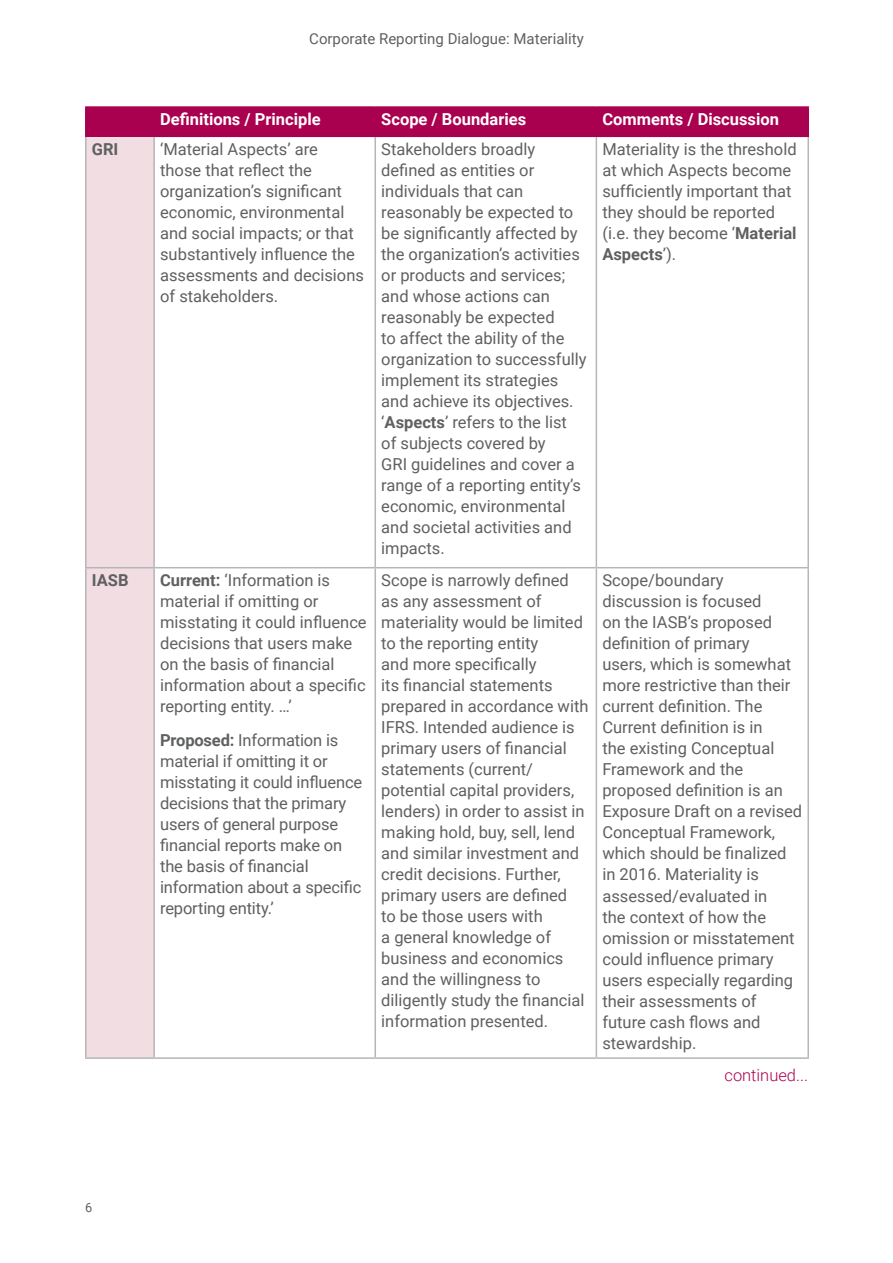
<style>
.page{position:relative;width:893px;height:1263px;background:#fff}
.page>*{position:absolute;margin:0;border:0;box-sizing:border-box;transform-origin:0 0}
.t1{font:16.5px/21px "Roboto";color:#5f6062}
.t2{font:700 16.5px "Roboto";color:#fff}
.t3{font:300 16.5px "Roboto";color:#aa0050}
.t4{font:700 16.5px "Roboto";color:#5f6062}
.t5{font:15px "Roboto";color:#5f6062}
.t6{font:12.75px "Roboto";color:#5f6062}
.s1{font-weight:700}
</style>
<div class="page">
<div style="left:87px;top:137px;width:66px;height:920px;background:#f2dde2"></div>
<hr style="left:85px;top:137px;width:2px;height:430px;background:#b4b6b7">
<hr style="left:153px;top:137px;width:2px;height:430px;background:#b4b6b7">
<hr style="left:374px;top:137px;width:2px;height:430px;background:#b4b6b7">
<hr style="left:596px;top:137px;width:1px;height:430px;background:#b4b6b7">
<hr style="left:807px;top:137px;width:2px;height:430px;background:#b4b6b7">
<hr style="left:85px;top:567px;width:69px;height:1px;background:#b4b6b7">
<hr style="left:85px;top:568px;width:2px;height:489px;background:#b4b6b7">
<hr style="left:154px;top:567px;width:221px;height:1px;background:#b4b6b7">
<hr style="left:153px;top:568px;width:2px;height:489px;background:#b4b6b7">
<hr style="left:375px;top:567px;width:221px;height:1px;background:#b4b6b7">
<hr style="left:374px;top:568px;width:2px;height:489px;background:#b4b6b7">
<hr style="left:596px;top:567px;width:213px;height:1px;background:#b4b6b7">
<hr style="left:596px;top:568px;width:1px;height:489px;background:#b4b6b7">
<hr style="left:807px;top:568px;width:2px;height:489px;background:#b4b6b7">
<hr style="left:85px;top:1057px;width:69px;height:2px;background:#b4b6b7">
<hr style="left:154px;top:1057px;width:221px;height:2px;background:#b4b6b7">
<hr style="left:375px;top:1057px;width:221px;height:2px;background:#b4b6b7">
<hr style="left:596px;top:1057px;width:213px;height:2px;background:#b4b6b7">
<hr style="left:85px;top:108px;width:2px;height:29px;background:#aa0050">
<hr style="left:85px;top:106px;width:69px;height:2px;background:#aa0050">
<hr style="left:154px;top:106px;width:221px;height:2px;background:#aa0050">
<hr style="left:375px;top:106px;width:221px;height:2px;background:#aa0050">
<div style="left:87px;top:108px;width:720px;height:29px;background:#aa0050"></div>
<hr style="left:596px;top:106px;width:213px;height:2px;background:#aa0050">
<hr style="left:807px;top:108px;width:2px;height:29px;background:#aa0050">
<p class="t5" style="left:309px;top:28px;width:276px">Corporate Reporting Dialogue: Materiality</p>
<p class="t2" style="left:160px;top:108px;width:162px">Definitions / Principle</p>
<p class="t2" style="left:381px;top:108px;width:146px">Scope / Boundaries</p>
<p class="t2" style="left:602px;top:108px;width:178px">Comments / Discussion</p>
<p class="t4" style="left:92px;top:137px;width:28px">GRI</p>
<p class="t1" style="left:160px;top:138px;width:205px">‘Material Aspects’ are<br>those that reflect the organization’s significant economic, environmental and social impacts; or that substantively influence the assessments and decisions of stakeholders.</p>
<p class="t1" style="left:381px;top:138px;width:207px">Stakeholders broadly defined as entities or individuals that can reasonably be expected to be significantly affected by the organization’s activities or products and services; and whose actions can reasonably be expected<br>to affect the ability of the organization to successfully implement its strategies and achieve its objectives. ‘<span class="s1">Aspects</span>’ refers to the list<br>of subjects covered by<br>GRI guidelines and cover a range of a reporting entity’s economic, environmental and societal activities and impacts.</p>
<p class="t1" style="left:602px;top:138px;width:196px">Materiality is the threshold at which Aspects become sufficiently important that they should be reported (i.e. they become ‘<span class="s1">Material<br>Aspects</span>’).</p>
<p class="t4" style="left:92px;top:569px;width:38px">IASB</p>
<p class="t1" style="left:160px;top:569px;width:208px"><span class="s1">Current:</span> ‘Information is material if omitting or misstating it could influence decisions that users make on the basis of financial information about a specific reporting entity. …’</p>
<p class="t1" style="left:160px;top:729px;width:204px"><span class="s1">Proposed:</span> Information is material if omitting it or misstating it could influence decisions that the primary users of general purpose financial reports make on the basis of financial information about a specific reporting entity.’</p>
<p class="t1" style="left:381px;top:569px;width:209px">Scope is narrowly defined as any assessment of materiality would be limited to the reporting entity<br>and more specifically<br>its financial statements prepared in accordance with<br>IFRS. Intended audience is primary users of financial statements (current/ potential capital providers, lenders) in order to assist in making hold, buy, sell, lend and similar investment and credit decisions. Further, primary users are defined<br>to be those users with<br>a general knowledge of business and economics and the willingness to diligently study the financial information presented.</p>
<p class="t1" style="left:602px;top:569px;width:201px">Scope/boundary discussion is focused<br>on the IASB’s proposed definition of primary<br>users, which is somewhat more restrictive than their current definition. The<br>Current definition is in<br>the existing Conceptual<br>Framework and the proposed definition is an<br>Exposure Draft on a revised<br>Conceptual Framework, which should be finalized in 2016. Materiality is assessed/evaluated in<br>the context of how the omission or misstatement could influence primary users especially regarding their assessments of future cash flows and stewardship.</p>
<p class="t3" style="left:724px;top:1063px;width:85px">continued...</p>
<p class="t6" style="left:85px;top:1199px;width:9px">6</p>
</div>
